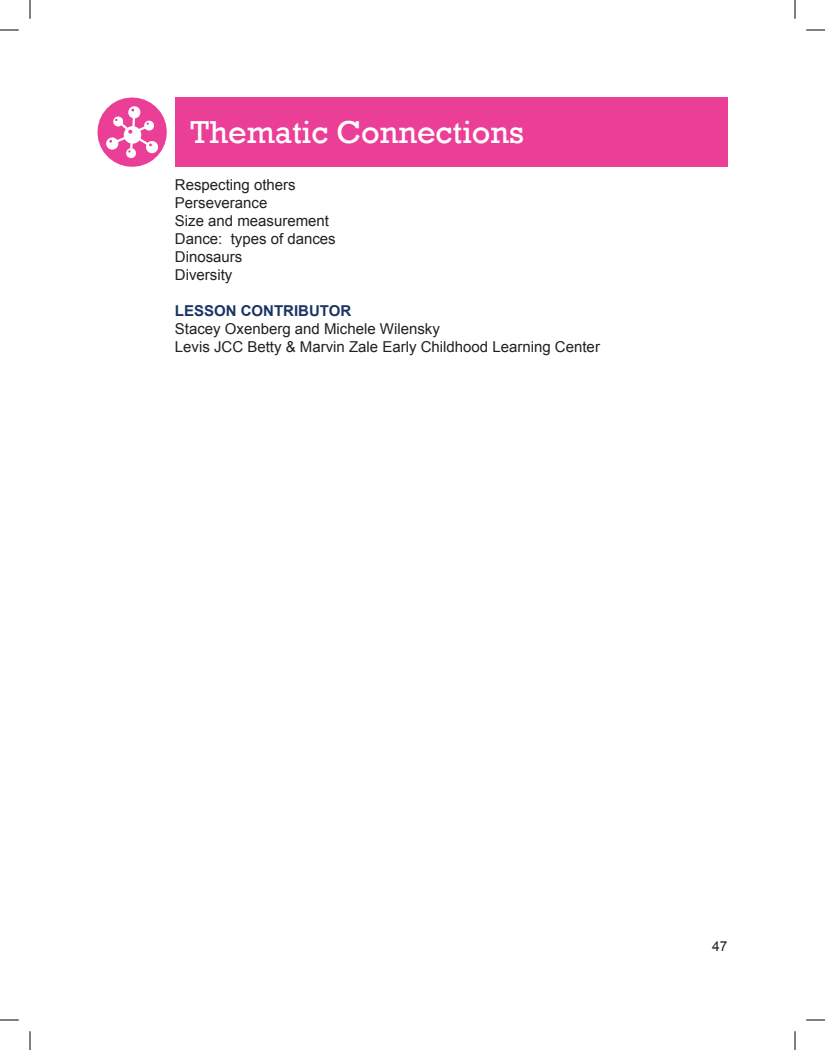
<style>
.page{position:relative;width:825px;height:1050px;background:#fff}
.page>*{position:absolute;margin:0;border:0;box-sizing:border-box;transform-origin:0 0}
.t1{font:32.5px "Rockwell";color:#fff}
.t2{font:15px/18px "Arial";color:#231f20}
.t3{font:700 15px "Arial";color:#193564}
.t4{font:13.75px "Arial";color:#231f20}
</style>
<div class="page">
<div style="left:175px;top:98px;width:553px;height:69px;background:#eb3e97"></div>
<svg style="left:97px;top:97px;width:70px;height:70px"></svg>
<svg style="left:0;top:29px;width:19px;height:2px"></svg>
<svg style="left:806px;top:29px;width:19px;height:2px"></svg>
<svg style="left:0;top:1019px;width:19px;height:2px"></svg>
<svg style="left:806px;top:1019px;width:19px;height:2px"></svg>
<svg style="left:29px;top:0;width:2px;height:19px"></svg>
<svg style="left:29px;top:1031px;width:2px;height:19px"></svg>
<svg style="left:794px;top:0;width:2px;height:19px"></svg>
<svg style="left:794px;top:1031px;width:2px;height:19px"></svg>
<h1 class="t1" style="left:190px;top:114px;width:335px">Thematic Connections</h1>
<p class="t2" style="left:175px;top:176px;width:162px">Respecting others<br>Perseverance<br>Size and measurement<br>Dance: types of dances<br>Dinosaurs<br>Diversity</p>
<p class="t3" style="left:175px;top:301px;width:77px">LESSON CONTRI</p>
<p class="t3" style="left:298px;top:301px;width:23px">BUTOR</p>
<p class="t2" style="left:175px;top:320px;width:427px">Stacey Oxenberg and Michele Wilensky<br>Levis JCC Betty &amp; Marvin Zale Early Childhood Learning Center</p>
<p class="t4" style="left:712px;top:937px;width:17px">47</p>
</div>
